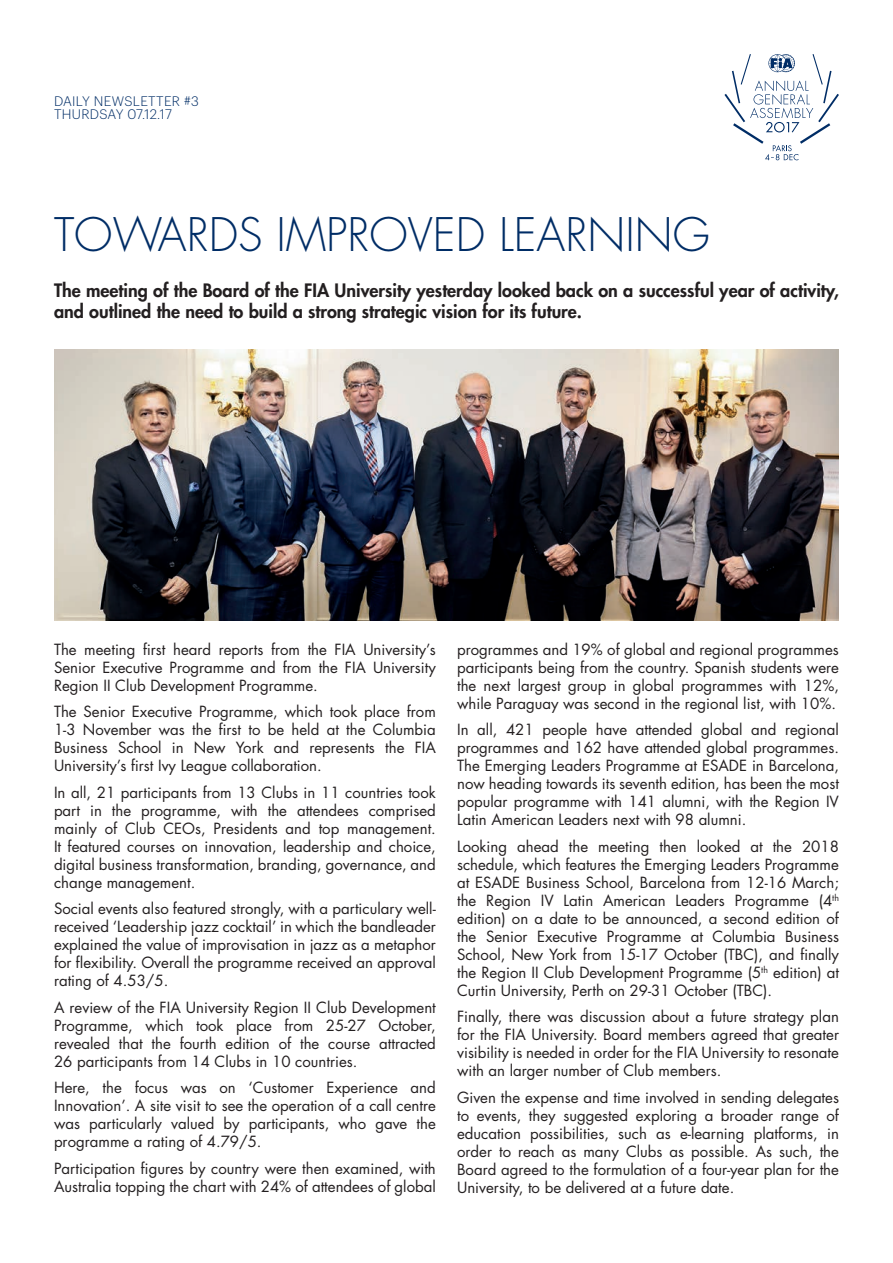
<style>
.page{position:relative;width:893px;height:1263px;background:#fff}
.page>*{position:absolute;margin:0;border:0;box-sizing:border-box;transform-origin:0 0}
.t1{font:300 45px "Futura Std";color:#002d66}
.t2{font:800 18px/21.6px "Futura Std";color:#231f20}
.t3{font:15px/18px "Futura Std";color:#231f20;text-align:justify}
.t4{font:300 13.5px/13px "Graphik";letter-spacing:.025em;color:#002d66}
</style>
<div class="page">
<svg style="left:724px;top:54px;width:115px;height:106px"></svg>
<img style="left:54px;top:349px;width:785px;height:272px">
<p class="t4" style="left:54px;top:94px;width:146px">DAILY NEWSLETTER #3<br>THURDSAY 07.12.17</p>
<h1 class="t1" style="left:54px;top:207px;width:657px">TOWARDS IMPROVED LEARNING</h1>
<p class="t2" style="left:54px;top:279px;width:786px">The meeting of the Board of the FIA University yesterday looked back on a successful year of activity, and outlined the need to build a strong strategic vision for its future.</p>
<p class="t3" style="left:54px;top:640px;width:383px">The meeting first heard reports from the FIA University’s Senior Executive Programme and from the FIA University Region II Club Development Programme.</p>
<p class="t3" style="left:54px;top:703px;width:383px">The Senior Executive Programme, which took place from 1-3 November was the first to be held at the Columbia Business School in New York and represents the FIA University’s first Ivy League collaboration.</p>
<p class="t3" style="left:54px;top:783px;width:383px">In all, 21 participants from 13 Clubs in 11 countries took part in the programme, with the attendees comprised mainly of Club CEOs, Presidents and top management.<br>It featured courses on innovation, leadership and choice, digital business transformation, branding, governance, and change management.</p>
<p class="t3" style="left:54px;top:900px;width:383px">Social events also featured strongly, with a particulary well&shy;received ‘Leadership jazz cocktail’ in which the bandleader explained the value of improvisation in jazz as a metaphor for flexibility. Overall the programme received an approval rating of 4.53/5.</p>
<p class="t3" style="left:54px;top:998px;width:383px">A review of the FIA University Region II Club Development Programme, which took place from 25-27 October, revealed that the fourth edition of the course attracted 26 participants from 14 Clubs in 10 countries.</p>
<p class="t3" style="left:54px;top:1079px;width:383px">Here, the focus was on ‘Customer Experience and Innovation’. A site visit to see the operation of a call centre was particularly valued by participants, who gave the programme a rating of 4.79/5.</p>
<p class="t3" style="left:54px;top:1159px;width:383px">Participation figures by country were then examined, with<br>Australia topping the chart with 24% of attendees of global</p>
<p class="t3" style="left:457px;top:640px;width:383px">programmes and 19% of global and regional programmes participants being from the country. Spanish students were the next largest group in global programmes with 12%, while Paraguay was second in the regional list, with 10%.</p>
<p class="t3" style="left:457px;top:721px;width:383px">In all, 421 people have attended global and regional programmes and 162 have attended global programmes.<br>The Emerging Leaders Programme at ESADE in Barcelona, now heading towards its seventh edition, has been the most popular programme with 141 alumni, with the Region IV Latin American Leaders next with 98 alumni.</p>
<p class="t3" style="left:457px;top:837px;width:383px">Looking ahead the meeting then looked at the 2018 schedule, which features the Emerging Leaders Programme at ESADE Business School, Barcelona from 12-16 March; the Region IV Latin American Leaders Programme (4<sup>th </sup>edition) on a date to be announced, a second edition of the Senior Executive Programme at Columbia Business School, New York from 15-17 October (TBC), and finally the Region II Club Development Programme (5<sup>th</sup> edition) at Curtin University, Perth on 29-31 October (TBC).</p>
<p class="t3" style="left:457px;top:1008px;width:383px">Finally, there was discussion about a future strategy plan for the FIA University. Board members agreed that greater visibility is needed in order for the FIA University to resonate with an larger number of Club members.</p>
<p class="t3" style="left:457px;top:1088px;width:383px">Given the expense and time involved in sending delegates to events, they suggested exploring a broader range of education possibilities, such as e-learning platforms, in order to reach as many Clubs as possible. As such, the Board agreed to the formulation of a four-year plan for the University, to be delivered at a future date.</p>
</div>
